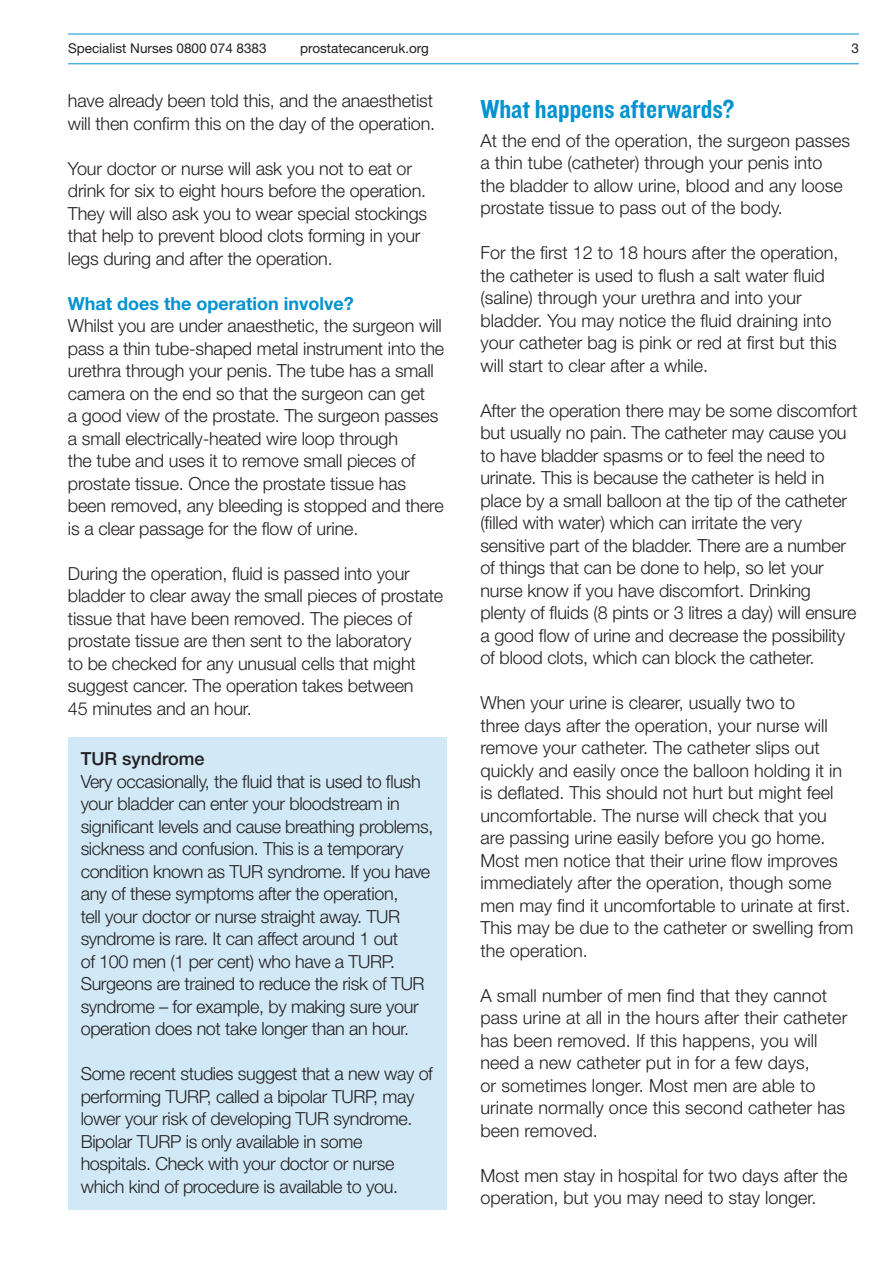
<style>
.page{position:relative;width:893px;height:1263px;background:#fff}
.page>*{position:absolute;margin:0;border:0;box-sizing:border-box;transform-origin:0 0}
.Header_-_level_1{font:27px "Knockout 50 Welterweight";color:#0093d0}
.Body_copy{font:300 18px/22.5px "Helvetica Neue LT Std";letter-spacing:-.01em;color:#231f20}
.Header_-_level_2{font:700 18px "Helvetica Neue LT Std";color:#0093d0}
.t1{font:13.5px "Helvetica Neue LT Std";color:#231f20}
.s1{font-weight:500}
</style>
<div class="page">
<hr style="left:68px;top:34px;width:791px;height:1px;background:#0093d0">
<hr style="left:68px;top:63px;width:791px;height:1px;background:#0093d0">
<div style="left:68px;top:737px;width:379px;height:473px;background:#d1e8f6"></div>
<p class="t1" style="left:68px;top:40px;width:200px">Specialist Nurses 0800 074 8383</p>
<p class="t1" style="left:300px;top:40px;width:130px">prostatecanceruk.org</p>
<p class="t1" style="left:851px;top:40px;width:9px">3</p>
<p class="Body_copy" style="left:68px;top:89px;width:369px">have already been told this, and the anaesthetist will then confirm this on the day of the operation.</p>
<p class="Body_copy" style="left:68px;top:157px;width:361px">Your doctor or nurse will ask you not to eat or drink for six to eight hours before the operation.<br>They will also ask you to wear special stockings that help to prevent blood clots forming in your legs during and after the operation.</p>
<p class="Header_-_level_2" style="left:68px;top:292px;width:288px">What does the operation involve?</p>
<p class="Body_copy" style="left:68px;top:314px;width:378px">Whilst you are under anaesthetic, the surgeon will pass a thin tube-shaped metal instrument into the urethra through your penis. The tube has a small camera on the end so that the surgeon can get<br>a good view of the prostate. The surgeon passes a small electrically-heated wire loop through<br>the tube and uses it to remove small pieces of prostate tissue. Once the prostate tissue has been removed, any bleeding is stopped and there is a clear passage for the flow of urine.</p>
<p class="Body_copy" style="left:68px;top:562px;width:377px">During the operation, fluid is passed into your bladder to clear away the small pieces of prostate tissue that have been removed. The pieces of prostate tissue are then sent to the laboratory<br>to be checked for any unusual cells that might suggest cancer. The operation takes between<br>45 minutes and an hour.</p>
<p class="Body_copy" style="left:81px;top:747px;width:354px"><span class="s1">TUR syndrome<br></span>Very occasionally, the fluid that is used to flush your bladder can enter your bloodstream in significant levels and cause breathing problems, sickness and confusion. This is a temporary condition known as TUR syndrome. If you have any of these symptoms after the operation,<br>tell your doctor or nurse straight away. TUR syndrome is rare. It can affect around 1 out<br>of 100 men (1 per cent) who have a TURP.<br>Surgeons are trained to reduce the risk of TUR syndrome – for example, by making sure your operation does not take longer than an hour.</p>
<p class="Body_copy" style="left:81px;top:1062px;width:354px">Some recent studies suggest that a new way of performing TURP, called a bipolar TURP, may lower your risk of developing TUR syndrome.<br>Bipolar TURP is only available in some hospitals. Check with your doctor or nurse which kind of procedure is available to you.</p>
<p class="Header_-_level_1" style="left:480px;top:92px;width:256px">What happens afterwards?</p>
<p class="Body_copy" style="left:480px;top:128px;width:371px">At the end of the operation, the surgeon passes a thin tube (catheter) through your penis into the bladder to allow urine, blood and any loose prostate tissue to pass out of the body.</p>
<p class="Body_copy" style="left:480px;top:241px;width:360px">For the first 12 to 18 hours after the operation, the catheter is used to flush a salt water fluid (saline) through your urethra and into your bladder. You may notice the fluid draining into your catheter bag is pink or red at first but this will start to clear after a while.</p>
<p class="Body_copy" style="left:480px;top:398px;width:378px">After the operation there may be some discomfort but usually no pain. The catheter may cause you to have bladder spasms or to feel the need to urinate. This is because the catheter is held in place by a small balloon at the tip of the catheter (filled with water) which can irritate the very sensitive part of the bladder. There are a number of things that can be done to help, so let your nurse know if you have discomfort. Drinking plenty of fluids (8 pints or 3 litres a day) will ensure a good flow of urine and decrease the possibility of blood clots, which can block the catheter.</p>
<p class="Body_copy" style="left:480px;top:691px;width:375px">When your urine is clearer, usually two to<br>three days after the operation, your nurse will remove your catheter. The catheter slips out quickly and easily once the balloon holding it in is deflated. This should not hurt but might feel uncomfortable. The nurse will check that you are passing urine easily before you go home.<br>Most men notice that their urine flow improves immediately after the operation, though some men may find it uncomfortable to urinate at first.<br>This may be due to the catheter or swelling from the operation.</p>
<p class="Body_copy" style="left:480px;top:983px;width:368px">A small number of men find that they cannot pass urine at all in the hours after their catheter has been removed. If this happens, you will need a new catheter put in for a few days,<br>or sometimes longer. Most men are able to urinate normally once this second catheter has been removed.</p>
<p class="Body_copy" style="left:480px;top:1163px;width:369px">Most men stay in hospital for two days after the operation, but you may need to stay longer.</p>
</div>
